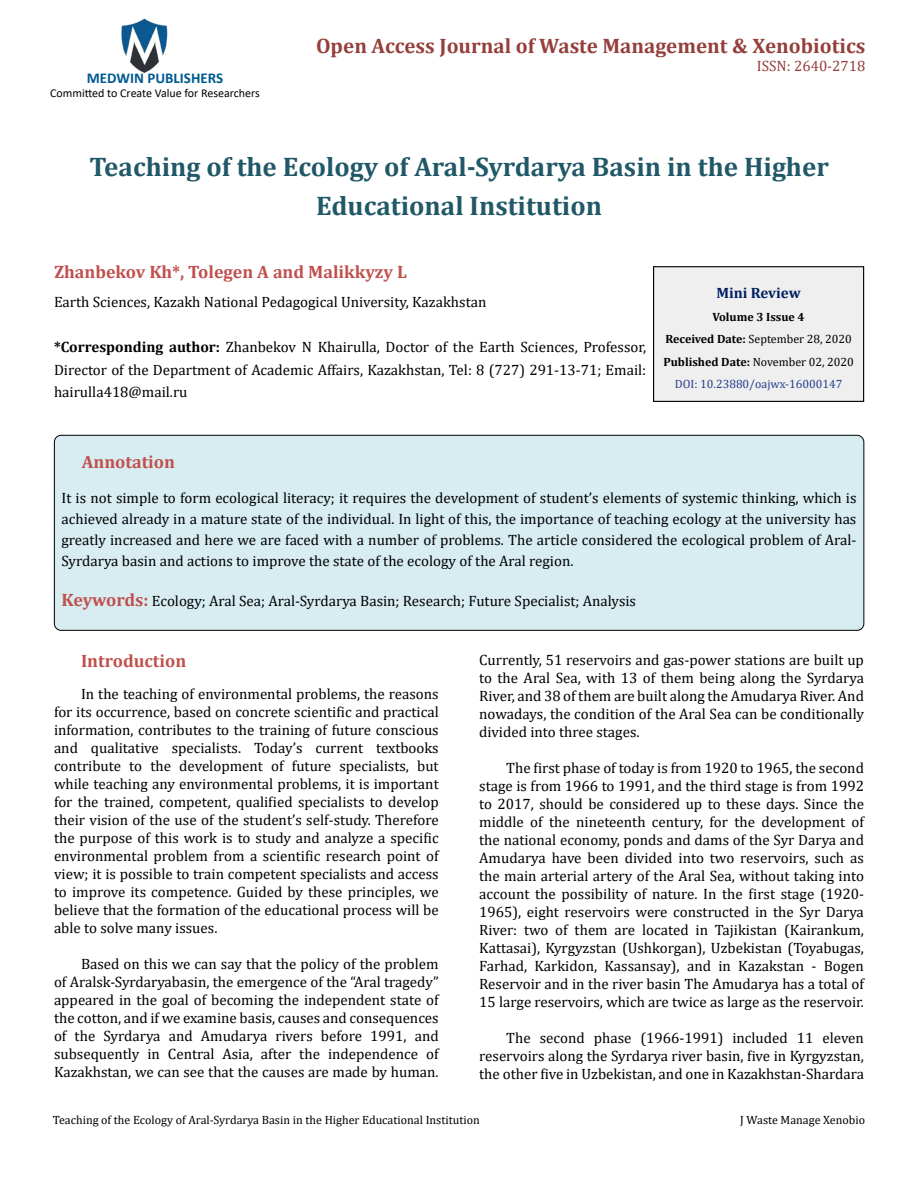
<style>
.page{position:relative;width:918px;height:1188px;background:#fff}
.page>*{position:absolute;margin:0;border:0;box-sizing:border-box;transform-origin:0 0}
.t1{font:700 27px/39px "Cambria";color:#215868;text-align:center}
.t2{font:700 21px "Cambria";color:#953f3c}
.t3{font:700 18px "Cambria";color:#c0504d}
.t4{font:15px/18px "Cambria";color:#000;text-align:justify}
.t5{font:700 15px "Calibri";color:#005991}
.t6{font:15px "Cambria";color:#953f3c}
.t7{font:700 15px "Cambria";color:#002060}
.t8{font:700 12px/22.5px "Cambria";color:#000;text-align:center}
.t9{font:12px "Cambria";color:#000}
.t10{font:12px "Calibri";color:#000}
.s1{font-weight:700}
.s2{font-weight:400}
.s3{font-weight:400;color:#25408f}
.s4{font-weight:700;font-size:18px;color:#c0504d}
</style>
<div class="page">
<img style="left:121px;top:18px;width:47px;height:55px">
<div style="left:654px;top:267px;width:210px;height:134px;background:#efefef"></div>
<div style="left:653px;top:266px;width:211px;height:136px;border:1px solid #000"></div>
<div style="left:54px;top:435px;width:810px;height:195px;background:#d8edf2;border-radius:7px"></div>
<div style="left:54px;top:435px;width:810px;height:196px;border:1px solid #000;border-radius:7px"></div>
<p class="t5" style="left:87px;top:67px;width:138px">MEDWIN PUBLISHERS</p>
<p class="t10" style="left:50px;top:85px;width:211px">Committed to Create Value for Researchers</p>
<h2 class="t2" style="left:316px;top:31px;width:551px">Open Access Journal of Waste Management &amp; Xenobiotics</h2>
<p class="t6" style="left:757px;top:57px;width:110px">ISSN: 2640-2718</p>
<h1 class="t1" style="left:89px;top:147px;width:741px">Teaching of the Ecology of Aral-Syrdarya Basin in the Higher<br>Educational Institution</h1>
<p class="t3" style="left:54px;top:259px;width:355px">Zhanbekov Kh*, Tolegen A and Malikkyzy L</p>
<p class="t4" style="left:54px;top:293px;width:434px">Earth Sciences, Kazakh National Pedagogical University, Kazakhstan</p>
<p class="t4" style="left:54px;top:336px;width:594px;line-height:22.5px"><span class="s1">*Corresponding author:</span> Zhanbekov N Khairulla, Doctor of the Earth Sciences, Professor, Director of the Department of Academic Affairs, Kazakhstan, Tel: 8 (727) 291-13-71; Email: hairulla418@mail.ru</p>
<p class="t7" style="left:716px;top:283px;width:86px">Mini Review</p>
<p class="t8" style="left:663px;top:305px;width:192px">Volume 3 Issue 4<br>Received Date: <span class="s2">September 28, 2020<br></span>Published Date: <span class="s2">November 02, 2020<br></span><span class="s3">DOI: 10.23880/oajwx-16000147</span></p>
<p class="t3" style="left:82px;top:449px;width:95px">Annotation</p>
<p class="t4" style="left:62px;top:487px;width:796px;line-height:21px">It is not simple to form ecological literacy; it requires the development of student’s elements of systemic thinking, which is achieved already in a mature state of the individual. In light of this, the importance of teaching ecology at the university has greatly increased and here we are faced with a number of problems. The article considered the ecological problem of Aral-Syrdarya basin and actions to improve the state of the ecology of the Aral region.</p>
<p class="t4" style="left:62px;top:592px;width:576px"><span class="s4">Keywords:</span> Ecology; Aral Sea; Aral-Syrdarya Basin; Research; Future Specialist; Analysis</p>
<p class="t3" style="left:81px;top:649px;width:107px">Introduction</p>
<p class="t4" style="left:54px;top:685px;width:386px;text-indent:27px">In the teaching of environmental problems, the reasons for its occurrence, based on concrete scientific and practical information, contributes to the training of future conscious and qualitative specialists. Today’s current textbooks contribute to the development of future specialists, but while teaching any environmental problems, it is important for the trained, competent, qualified specialists to develop their vision of the use of the student’s self-study. Therefore the purpose of this work is to study and analyze a specific environmental problem from a scientific research point of view; it is possible to train competent specialists and access to improve its competence. Guided by these principles, we believe that the formation of the educational process will be able to solve many issues.</p>
<p class="t4" style="left:54px;top:955px;width:386px;text-indent:27px">Based on this we can say that the policy of the problem of Aralsk-Syrdaryabasin, the emergence of the “Aral tragedy” appeared in the goal of becoming the independent state of the cotton, and if we examine basis, causes and consequences of the Syrdarya and Amudarya rivers before 1991, and subsequently in Central Asia, after the independence of Kazakhstan, we can see that the causes are made by human.</p>
<p class="t4" style="left:479px;top:651px;width:386px">Currently, 51 reservoirs and gas-power stations are built up to the Aral Sea, with 13 of them being along the Syrdarya River, and 38 of them are built along the Amudarya River. And nowadays, the condition of the Aral Sea can be conditionally divided into three stages.</p>
<p class="t4" style="left:479px;top:759px;width:386px;text-indent:27px">The first phase of today is from 1920 to 1965, the second stage is from 1966 to 1991, and the third stage is from 1992 to 2017, should be considered up to these days. Since the middle of the nineteenth century, for the development of the national economy, ponds and dams of the Syr Darya and Amudarya have been divided into two reservoirs, such as the main arterial artery of the Aral Sea, without taking into account the possibility of nature. In the first stage (1920- 1965), eight reservoirs were constructed in the Syr Darya River: two of them are located in Tajikistan (Kairankum, Kattasai), Kyrgyzstan (Ushkorgan), Uzbekistan (Toyabugas, Farhad, Karkidon, Kassansay), and in Kazakstan - Bogen Reservoir and in the river basin The Amudarya has a total of 15 large reservoirs, which are twice as large as the reservoir.</p>
<p class="t4" style="left:479px;top:1029px;width:386px;text-indent:27px">The second phase (1966-1991) included 11 eleven reservoirs along the Syrdarya river basin, five in Kyrgyzstan, the other five in Uzbekistan, and one in Kazakhstan-Shardara</p>
<p class="t9" style="left:53px;top:1113px;width:429px">Teaching of the Ecology of Aral-Syrdarya Basin in the Higher Educational Institution</p>
<p class="t9" style="left:740px;top:1113px;width:126px">J Waste Manage Xenobio</p>
</div>
